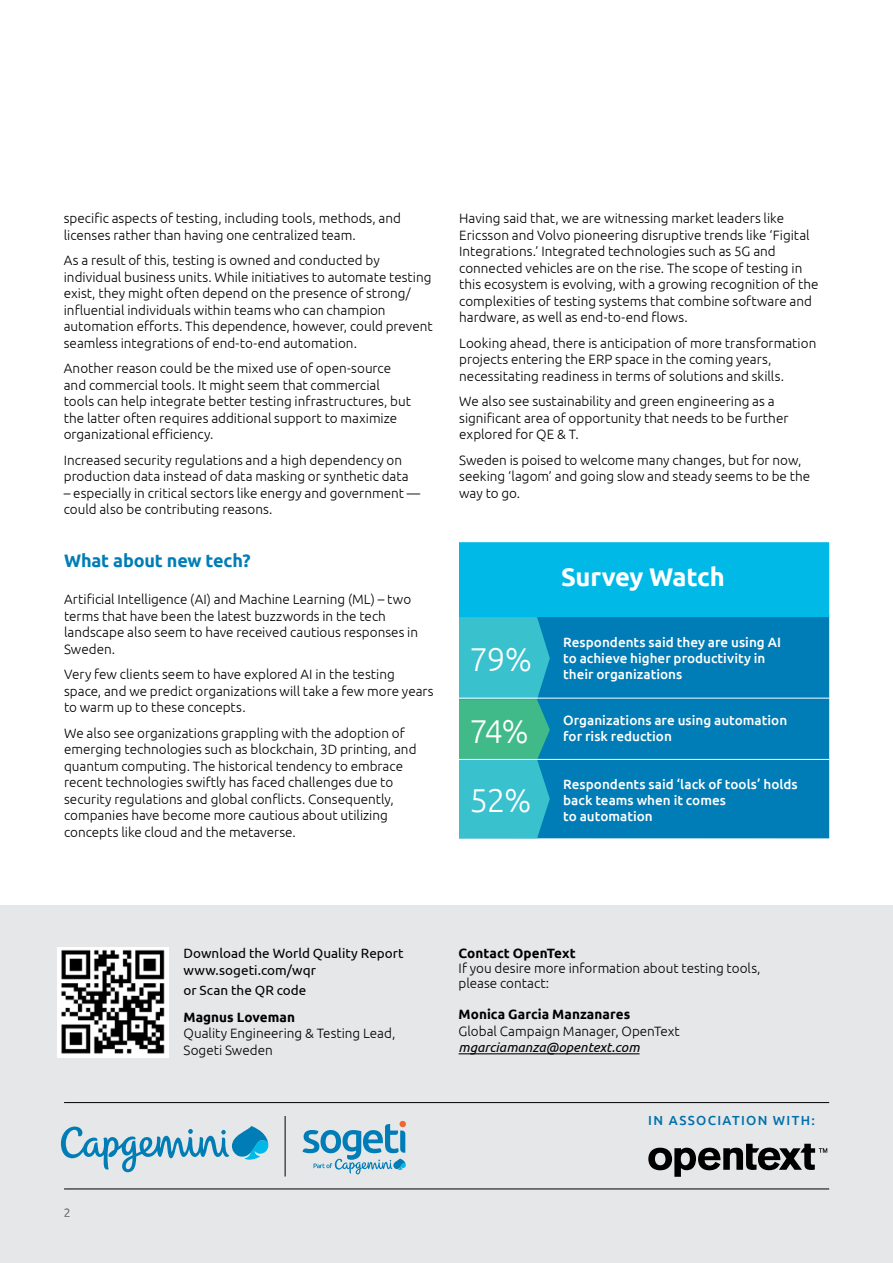
<style>
.page{position:relative;width:893px;height:1263px;background:#fff}
.page>*{position:absolute;margin:0;border:0;box-sizing:border-box;transform-origin:0 0}
.Pull_quote_betwn_blue_lines{font:300 33px "Ubuntu";color:#fff}
.Pull_quote_betwn_blue_lines-2{font:700 25.5px "Ubuntu";letter-spacing:-.01em;color:#fff}
.text{font:700 18px "Ubuntu";letter-spacing:-.01em;color:#007db7}
.text-2{font:300 13.5px/16.5px "Ubuntu";color:#000}
.Pull_quote_betwn_blue_lines-3{font:500 13.5px/16.2px "Ubuntu";color:#fff}
.Pull_quote_betwn_blue_lines-4{font:300 13.5px/16.5px "Ubuntu";color:#000}
.Pull_quote_betwn_blue_lines-5{font:13.5px "Ubuntu";letter-spacing:.005em;color:#000}
.Pull_quote_betwn_blue_lines-6{font:700 13.5px "Ubuntu";letter-spacing:.005em;color:#000}
.H1_Style2{font:500 13.2px "Ubuntu";letter-spacing:.1em;color:#0070ad}
.footer-leftNumber{font:300 12px "Ubuntu";color:#77787b}
.s1{font-weight:400;font-style:italic}
</style>
<div class="page">
<div style="left:0;top:906px;width:893px;height:357px;background:#e6e7e8"></div>
<hr style="left:64px;top:1102px;width:765px;height:1px;background:#000">
<hr style="left:64px;top:1188px;width:765px;height:1px;background:#000">
<svg style="left:303px;top:1121px;width:103px;height:53px"></svg>
<svg style="left:61px;top:1126px;width:207px;height:46px"></svg>
<hr style="left:285px;top:1116px;width:1px;height:60px;background:#000">
<img style="left:58px;top:948px;width:111px;height:109px">
<hr style="left:459px;top:1053px;width:180px;height:1px;background:#000">
<div style="left:459px;top:615px;width:370px;height:223px;background:#007db7"></div>
<div style="left:459px;top:542px;width:370px;height:75px;background:#00b9e7"></div>
<svg style="left:459px;top:617px;width:91px;height:221px;background:#37baba"></svg>
<hr style="left:459px;top:759px;width:370px;height:1px;background:#fff">
<hr style="left:459px;top:698px;width:370px;height:1px;background:#fff">
<svg style="left:648px;top:1144px;width:179px;height:33px"></svg>
<p class="text-2" style="left:64px;top:210px;width:339px">specific aspects of testing, including tools, methods, and licenses rather than having one centralized team.</p>
<p class="text-2" style="left:64px;top:252px;width:370px">As a result of this, testing is owned and conducted by individual business units. While initiatives to automate testing exist, they might often depend on the presence of strong/ influential individuals within teams who can champion automation efforts. This dependence, however, could prevent seamless integrations of end-to-end automation.</p>
<p class="text-2" style="left:64px;top:360px;width:349px">Another reason could be the mixed use of open-source and commercial tools. It might seem that commercial tools can help integrate better testing infrastructures, but the latter often requires additional support to maximize organizational efficiency.</p>
<p class="text-2" style="left:64px;top:451px;width:346px">Increased security regulations and a high dependency on production data instead of data masking or synthetic data</p>
<p class="text-2" style="left:64px;top:484px;width:358px">– especially in critical sectors like energy and government — could also be contributing reasons.</p>
<p class="text" style="left:64px;top:549px;width:188px">What about new tech?</p>
<p class="text-2" style="left:64px;top:591px;width:356px">Artificial Intelligence (AI) and Machine Learning (ML) – two terms that have been the latest buzzwords in the tech landscape also seem to have received cautious responses in Sweden.</p>
<p class="text-2" style="left:64px;top:666px;width:371px">Very few clients seem to have explored AI in the testing space, and we predict organizations will take a few more years to warm up to these concepts.</p>
<p class="text-2" style="left:64px;top:724px;width:354px">We also see organizations grappling with the adoption of emerging technologies such as blockchain, 3D printing, and quantum computing. The historical tendency to embrace recent technologies swiftly has faced challenges due to security regulations and global conflicts. Consequently, companies have become more cautious about utilizing concepts like cloud and the metaverse.</p>
<p class="text-2" style="left:459px;top:210px;width:361px">Having said that, we are witnessing market leaders like Ericsson and Volvo pioneering disruptive trends like ‘Figital Integrations.’ Integrated technologies such as 5G and connected vehicles are on the rise. The scope of testing in this ecosystem is evolving, with a growing recognition of the complexities of testing systems that combine software and hardware, as well as end-to-end flows.</p>
<p class="text-2" style="left:459px;top:334px;width:359px">Looking ahead, there is anticipation of more transformation projects entering the ERP space in the coming years, necessitating readiness in terms of solutions and skills.</p>
<p class="text-2" style="left:459px;top:393px;width:331px">We also see sustainability and green engineering as a significant area of opportunity that needs to be further explored for QE &amp; T.</p>
<p class="text-2" style="left:459px;top:451px;width:352px">Sweden is poised to welcome many changes, but for now, seeking ‘lagom’ and going slow and steady seems to be the way to go.</p>
<p class="Pull_quote_betwn_blue_lines" style="left:469px;top:639px;width:64px">79%</p>
<p class="Pull_quote_betwn_blue_lines" style="left:469px;top:711px;width:61px">74%</p>
<p class="Pull_quote_betwn_blue_lines" style="left:469px;top:780px;width:64px">52%</p>
<p class="Pull_quote_betwn_blue_lines-2" style="left:561px;top:562px;width:165px">Survey Watch</p>
<p class="Pull_quote_betwn_blue_lines-3" style="left:563px;top:633px;width:219px">Respondents said they are using AI</p>
<p class="Pull_quote_betwn_blue_lines-3" style="left:563px;top:650px;width:204px">to achieve higher productivity in</p>
<p class="Pull_quote_betwn_blue_lines-3" style="left:563px;top:666px;width:121px">their organizations</p>
<p class="Pull_quote_betwn_blue_lines-3" style="left:563px;top:711px;width:226px">Organizations are using automation</p>
<p class="Pull_quote_betwn_blue_lines-3" style="left:563px;top:728px;width:110px">for risk reduction</p>
<p class="Pull_quote_betwn_blue_lines-3" style="left:563px;top:776px;width:236px">Respondents said ‘lack of tools’ holds back teams when it comes</p>
<p class="Pull_quote_betwn_blue_lines-3" style="left:563px;top:808px;width:91px">to automation</p>
<p class="footer-leftNumber" style="left:64px;top:1205px;width:8px">2</p>
<p class="Pull_quote_betwn_blue_lines-5" style="left:183px;top:945px;width:222px">Download the World Quality Report</p>
<p class="Pull_quote_betwn_blue_lines-5" style="left:183px;top:961px;width:134px">www.sogeti.com/wqr</p>
<p class="Pull_quote_betwn_blue_lines-5" style="left:183px;top:982px;width:125px">or Scan the QR code</p>
<p class="Pull_quote_betwn_blue_lines-6" style="left:183px;top:1009px;width:113px">Magnus Loveman</p>
<p class="Pull_quote_betwn_blue_lines-4" style="left:183px;top:1025px;width:213px">Quality Engineering &amp; Testing Lead,<br>Sogeti Sweden</p>
<p class="Pull_quote_betwn_blue_lines-6" style="left:459px;top:945px;width:119px">Contact OpenText</p>
<p class="Pull_quote_betwn_blue_lines-4" style="left:459px;top:961px;width:303px;line-height:15px">If you desire more information about testing tools, please contact:</p>
<p class="Pull_quote_betwn_blue_lines-6" style="left:459px;top:1006px;width:173px">Monica Garcia Manzanares</p>
<p class="Pull_quote_betwn_blue_lines-4" style="left:459px;top:1022px;width:223px">Global Campaign Manager, OpenText <span class="s1">mgarciamanza@opentext.com</span></p>
<p class="H1_Style2" style="left:648px;top:1112px;width:168px">IN ASSOCIATION WITH:</p>
</div>
